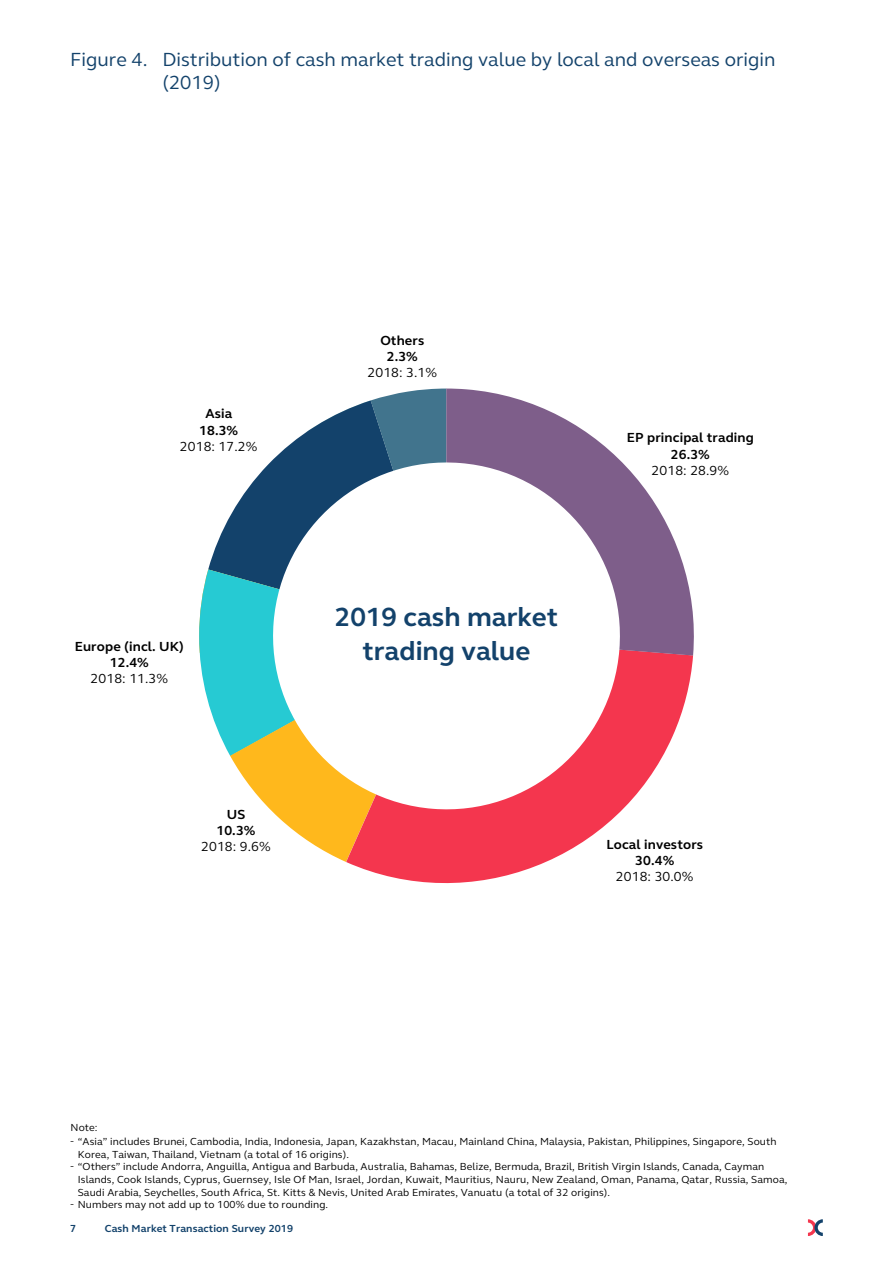
<style>
.page{position:relative;width:893px;height:1263px;background:#fff}
.page>*{position:absolute;margin:0;border:0;box-sizing:border-box;transform-origin:0 0}
.t1{font:700 27px/33.5px "FS Elliot Pro";color:#13426b;text-align:center}
.t2{font:19.5px/23.4px "FS Elliot Pro";color:#13426b}
.t3{font:700 13.5px/16.2px "FS Elliot Pro";letter-spacing:.01em;color:#000;text-align:center}
.t4{font:13.5px "FS Elliot Pro";letter-spacing:.01em;color:#000}
.t5{font:10.5px/12.6px "FS Elliot Pro";letter-spacing:.01em;color:#000}
.t6{font:700 10.5px "FS Elliot Pro";letter-spacing:.01em;color:#13426b}
</style>
<div class="page">
<svg style="left:208px;top:388px;width:238px;height:181px"></svg>
<svg style="left:199px;top:569px;width:67px;height:187px;fill:#26cad3"></svg>
<svg style="left:230px;top:636px;width:116px;height:226px"></svg>
<svg style="left:346px;top:655px;width:347px;height:229px;fill:#f4364e"></svg>
<svg style="left:446px;top:388px;width:248px;height:267px;fill:#7e5e8a"></svg>
<svg style="left:266px;top:455px;width:361px;height:361px"></svg>
<svg style="left:808px;top:1219px;width:15px;height:17px"></svg>
<h2 class="t2" style="left:70px;top:47px;width:79px">Figure 4.</h2>
<h2 class="t2" style="left:162px;top:47px;width:615px">Distribution of cash market trading value by local and overseas origin (2019)</h2>
<p class="t3" style="left:199px;top:406px;width:41px">Asia<br>18.3%</p>
<p class="t4" style="left:180px;top:437px;width:79px">2018: 17.2%</p>
<p class="t3" style="left:380px;top:332px;width:45px">Others<br>2.3%</p>
<p class="t4" style="left:368px;top:363px;width:71px">2018: 3.1%</p>
<p class="t3" style="left:627px;top:429px;width:129px">EP principal trading<br>26.3%</p>
<p class="t4" style="left:652px;top:461px;width:79px">2018: 28.9%</p>
<p class="t3" style="left:75px;top:638px;width:111px">Europe (incl. UK)<br>12.4%</p>
<p class="t4" style="left:91px;top:669px;width:79px">2018: 11.3%</p>
<p class="t3" style="left:216px;top:806px;width:41px">US<br>10.3%</p>
<p class="t4" style="left:201px;top:837px;width:71px">2018: 9.6%</p>
<h1 class="t1" style="left:335px;top:600px;width:225px">2019 cash market trading value</h1>
<p class="t3" style="left:606px;top:836px;width:98px">Local investors<br>30.4%</p>
<p class="t4" style="left:616px;top:867px;width:79px">2018: 30.0%</p>
<p class="t5" style="left:71px;top:1121px;width:29px">Note: -</p>
<p class="t5" style="left:71px;top:1159px;width:5px">-</p>
<p class="t5" style="left:71px;top:1197px;width:5px">-</p>
<p class="t5" style="left:78px;top:1135px;width:711px">“Asia” includes Brunei, Cambodia, India, Indonesia, Japan, Kazakhstan, Macau, Mainland China, Malaysia, Pakistan, Philippines, Singapore, South Korea, Taiwan, Thailand, Vietnam (a total of 16 origins).<br>“Others” include Andorra, Anguilla, Antigua and Barbuda, Australia, Bahamas, Belize, Bermuda, Brazil, British Virgin Islands, Canada, Cayman Islands, Cook Islands, Cyprus, Guernsey, Isle Of Man, Israel, Jordan, Kuwait, Mauritius, Nauru, New Zealand, Oman, Panama, Qatar, Russia, Samoa, Saudi Arabia, Seychelles, South Africa, St. Kitts &amp; Nevis, United Arab Emirates, Vanuatu (a total of 32 origins).<br>Numbers may not add up to 100% due to rounding.</p>
<p class="t6" style="left:70px;top:1221px;width:8px">7</p>
<p class="t6" style="left:105px;top:1221px;width:190px">Cash Market Transaction Survey 2019</p>
</div>
